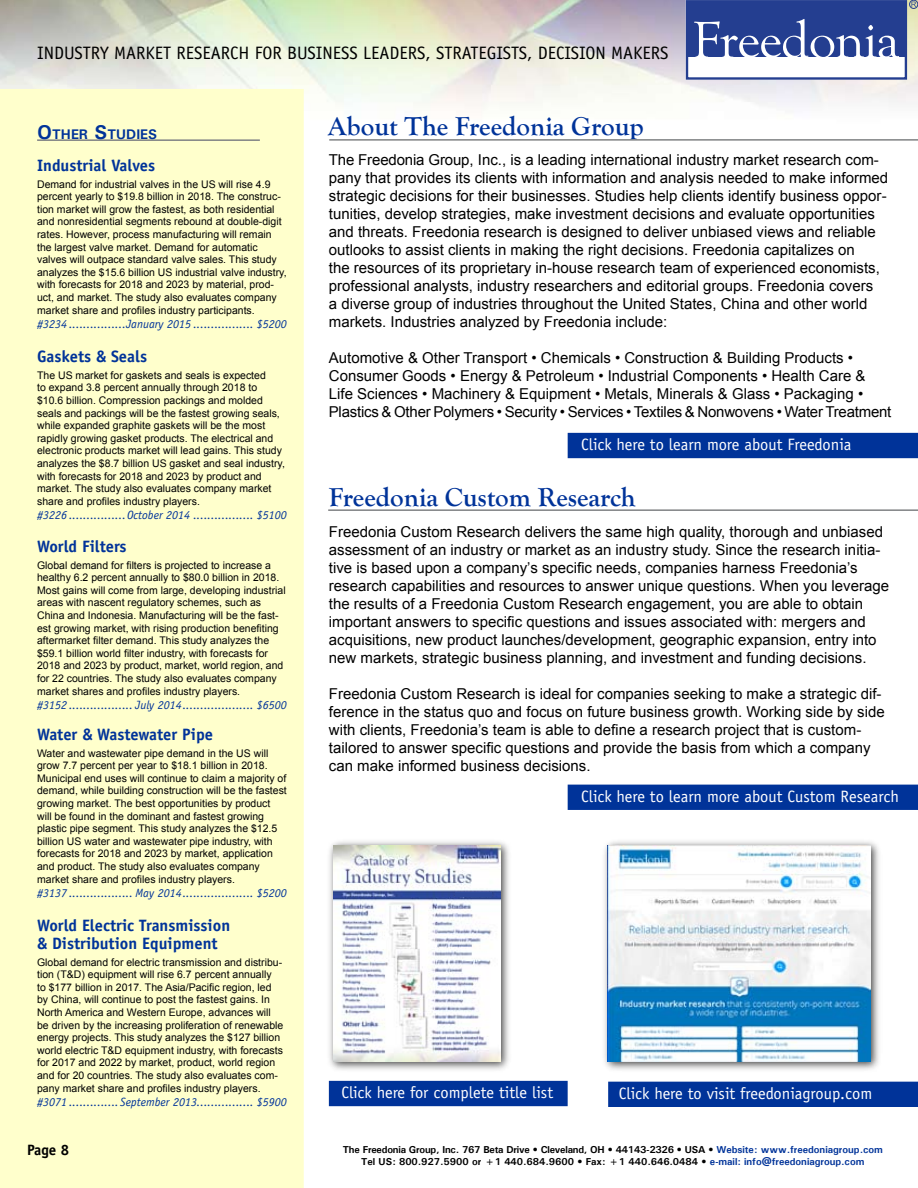
<style>
.page{position:relative;width:918px;height:1188px;background:#fff}
.page>*{position:absolute;margin:0;border:0;box-sizing:border-box;transform-origin:0 0}
.t1{font:700 27px "Goudy Old Style T";color:#039}
.t2{font:18px "Officina Sans";color:#000}
.t3{font:16.5px "Officina Sans";color:#fff}
.t4{font:700 16.5px/18px "Officina Sans";color:#039}
.t5{font:15px/18px "Arial";color:#000}
.t6{font:700 15px "Officina Sans";color:#000}
.t7{font:700 13.95px "Univers";color:#039}
.t8{font:italic 12px "Officina Sans";color:#039}
.t9{font:10.5px/12.6px "Arial";color:#000}
.t10{font:700 10.05px/12px "Univers";color:#000;text-align:center}
.s1{font-size:19.95px}
.s2{color:#039}
</style>
<div class="page">
<div style="left:0;top:89px;width:304px;height:1099px;background:#ffc"></div>
<hr style="left:329px;top:139px;width:589px;height:2px;background:#808284">
<hr style="left:37px;top:139px;width:223px;height:2px;background:#808284">
<div style="left:686px;top:0;width:221px;height:80px;border:2px solid #243e90"></div>
<div style="left:687px;top:1px;width:218px;height:56px;background:#243e90"></div>
<svg style="left:694px;top:19px;width:205px;height:38px"></svg>
<div style="left:909px;top:0;width:9px;height:9px;border:1px solid #243e90;border-radius:50%"></div>
<svg style="left:911px;top:2px;width:5px;height:5px"></svg>
<hr style="left:328px;top:509px;width:590px;height:2px;background:#808284">
<div style="left:568px;top:433px;width:350px;height:25px;background:#039"></div>
<div style="left:568px;top:785px;width:350px;height:24px;background:#039"></div>
<div style="left:568px;top:785px;width:350px;height:25px;border:2px solid #039"></div>
<div style="left:330px;top:1082px;width:237px;height:23px;background:#039"></div>
<div style="left:329px;top:1081px;width:239px;height:25px;border:2px solid #039"></div>
<div style="left:609px;top:1082px;width:309px;height:24px;background:#039"></div>
<div style="left:608px;top:1082px;width:310px;height:25px;border:2px solid #039"></div>
<div style="left:600px;top:838px;width:282px;height:236px;background:#000;opacity:.75"></div>
<img style="left:608px;top:846px;width:263px;height:216px">
<div style="left:326px;top:838px;width:187px;height:235px;background:#000;opacity:.75"></div>
<img style="left:334px;top:845px;width:167px;height:216px">
<div style="left:456px;top:892px;width:36px;height:5px;background:#2d4999"></div>
<h2 class="t2" style="left:37px;top:42px;width:633px">INDUSTRY MARKET RESEARCH FOR BUSINESS LEADERS, STRATEGISTS, DECISION MAKERS</h2>
<h3 class="t7" style="left:37px;top:126px;width:120px"><span class="s1">O</span>ther <span class="s1">S</span>tudies</h3>
<h3 class="t4" style="left:37px;top:156px;width:119px">Industrial Valves</h3>
<p class="t9" style="left:37px;top:178px;width:251px">Demand for industrial valves in the US will rise 4.9 percent yearly to $19.8 billion in 2018. The construc&shy;tion market will grow the fastest, as both residential and nonresidential segments rebound at double-digit rates. However, process manufacturing will remain the largest valve market. Demand for automatic valves will outpace standard valve sales. This study analyzes the $15.6 billion US industrial valve industry, with forecasts for 2018 and 2023 by material, prod&shy;uct, and market. The study also evaluates company market share and profiles industry participants.</p>
<p class="t8" style="left:37px;top:317px;width:251px">#3234 ................January 2015 ................. $5200</p>
<h3 class="t4" style="left:37px;top:347px;width:111px">Gaskets &amp; Seals</h3>
<p class="t9" style="left:37px;top:369px;width:249px">The US market for gaskets and seals is expected<br>to expand 3.8 percent annually through 2018 to $10.6 billion. Compression packings and molded seals and packings will be the fastest growing seals, while expanded graphite gaskets will be the most rapidly growing gasket products. The electrical and electronic products market will lead gains. This study analyzes the $8.7 billion US gasket and seal industry, with forecasts for 2018 and 2023 by product and market. The study also evaluates company market share and profiles industry players.</p>
<p class="t8" style="left:37px;top:508px;width:251px">#3226 ................October 2014 ................. $5100</p>
<h3 class="t4" style="left:37px;top:537px;width:91px">World Filters</h3>
<p class="t9" style="left:37px;top:559px;width:250px">Global demand for filters is projected to increase a healthy 6.2 percent annually to $80.0 billion in 2018.<br>Most gains will come from large, developing industrial areas with nascent regulatory schemes, such as China and Indonesia. Manufacturing will be the fast&shy;est growing market, with rising production benefiting aftermarket filter demand. This study analyzes the $59.1 billion world filter industry, with forecasts for 2018 and 2023 by product, market, world region, and for 22 countries. The study also evaluates company market shares and profiles industry players.</p>
<p class="t8" style="left:37px;top:698px;width:251px">#3152 .................. July 2014.................... $6500</p>
<h3 class="t4" style="left:37px;top:725px;width:177px">Water &amp; Wastewater Pipe</h3>
<p class="t9" style="left:37px;top:747px;width:251px">Water and wastewater pipe demand in the US will grow 7.7 percent per year to $18.1 billion in 2018.<br>Municipal end uses will continue to claim a majority of demand, while building construction will be the fastest growing market. The best opportunities by product will be found in the dominant and fastest growing plastic pipe segment. This study analyzes the $12.5 billion US water and wastewater pipe industry, with forecasts for 2018 and 2023 by market, application and product. The study also evaluates company market share and profiles industry players.</p>
<p class="t8" style="left:37px;top:886px;width:251px">#3137 .................. May 2014.................... $5200</p>
<h3 class="t4" style="left:37px;top:916px;width:195px">World Electric Transmission &amp; Distribution Equipment</h3>
<p class="t9" style="left:37px;top:956px;width:248px">Global demand for electric transmission and distribu&shy;tion (T&amp;D) equipment will rise 6.7 percent annually<br>to $177 billion in 2017. The Asia/Pacific region, led by China, will continue to post the fastest gains. In North America and Western Europe, advances will be driven by the increasing proliferation of renewable energy projects. This study analyzes the $127 billion world electric T&amp;D equipment industry, with forecasts for 2017 and 2022 by market, product, world region and for 20 countries. The study also evaluates com&shy;pany market share and profiles industry players.</p>
<p class="t8" style="left:37px;top:1095px;width:251px">#3071 ..............September 2013................ $5900</p>
<h3 class="t6" style="left:27px;top:1140px;width:44px">Page 8</h3>
<h1 class="t1" style="left:328px;top:111px;width:317px">About The Freedonia Group</h1>
<p class="t5" style="left:329px;top:151px;width:561px">The Freedonia Group, Inc., is a leading international industry market research com&shy;pany that provides its clients with information and analysis needed to make informed strategic decisions for their businesses. Studies help clients identify business oppor&shy;tunities, develop strategies, make investment decisions and evaluate opportunities and threats. Freedonia research is designed to deliver unbiased views and reliable outlooks to assist clients in making the right decisions. Freedonia capitalizes on<br>the resources of its proprietary in-house research team of experienced economists, professional analysts, industry researchers and editorial groups. Freedonia covers<br>a diverse group of industries throughout the United States, China and other world markets. Industries analyzed by Freedonia include:</p>
<p class="t5" style="left:329px;top:349px;width:564px">Automotive &amp; Other Transport • Chemicals • Construction &amp; Building Products • Consumer Goods • Energy &amp; Petroleum • Industrial Components • Health Care &amp; Life Sciences • Machinery &amp; Equipment • Metals, Minerals &amp; Glass • Packaging • Plastics &amp; Other Polymers • Security • Services • Textiles &amp; Nonwovens • Water Treatment</p>
<h3 class="t3" style="left:581px;top:435px;width:272px">Click here to learn more about Freedonia</h3>
<h1 class="t1" style="left:329px;top:482px;width:308px">Freedonia Custom Research</h1>
<p class="t5" style="left:329px;top:523px;width:562px">Freedonia Custom Research delivers the same high quality, thorough and unbiased assessment of an industry or market as an industry study. Since the research initia&shy;tive is based upon a company’s specific needs, companies harness Freedonia’s research capabilities and resources to answer unique questions. When you leverage the results of a Freedonia Custom Research engagement, you are able to obtain important answers to specific questions and issues associated with: mergers and acquisitions, new product launches/development, geographic expansion, entry into new markets, strategic business planning, and investment and funding decisions.</p>
<p class="t5" style="left:329px;top:685px;width:557px">Freedonia Custom Research is ideal for companies seeking to make a strategic dif&shy;ference in the status quo and focus on future business growth. Working side by side with clients, Freedonia’s team is able to define a research project that is custom&shy;tailored to answer specific questions and provide the basis from which a company can make informed business decisions.</p>
<h3 class="t3" style="left:581px;top:787px;width:319px">Click here to learn more about Custom Research</h3>
<h3 class="t3" style="left:341px;top:1083px;width:213px">Click here for complete title list</h3>
<h3 class="t3" style="left:619px;top:1084px;width:255px">Click here to visit freedoniagroup.com</h3>
<p class="t10" style="left:343px;top:1143px;width:541px">The Freedonia Group, Inc. 767 Beta Drive • Cleveland, OH • 44143-2326 • USA • <span class="s2">Website: www.freedoniagroup.com<br></span>Tel US: 800.927.5900 or +1 440.684.9600 • Fax: +1 440.646.0484 • <span class="s2">e-mail: info@freedoniagroup.com</span></p>
</div>
